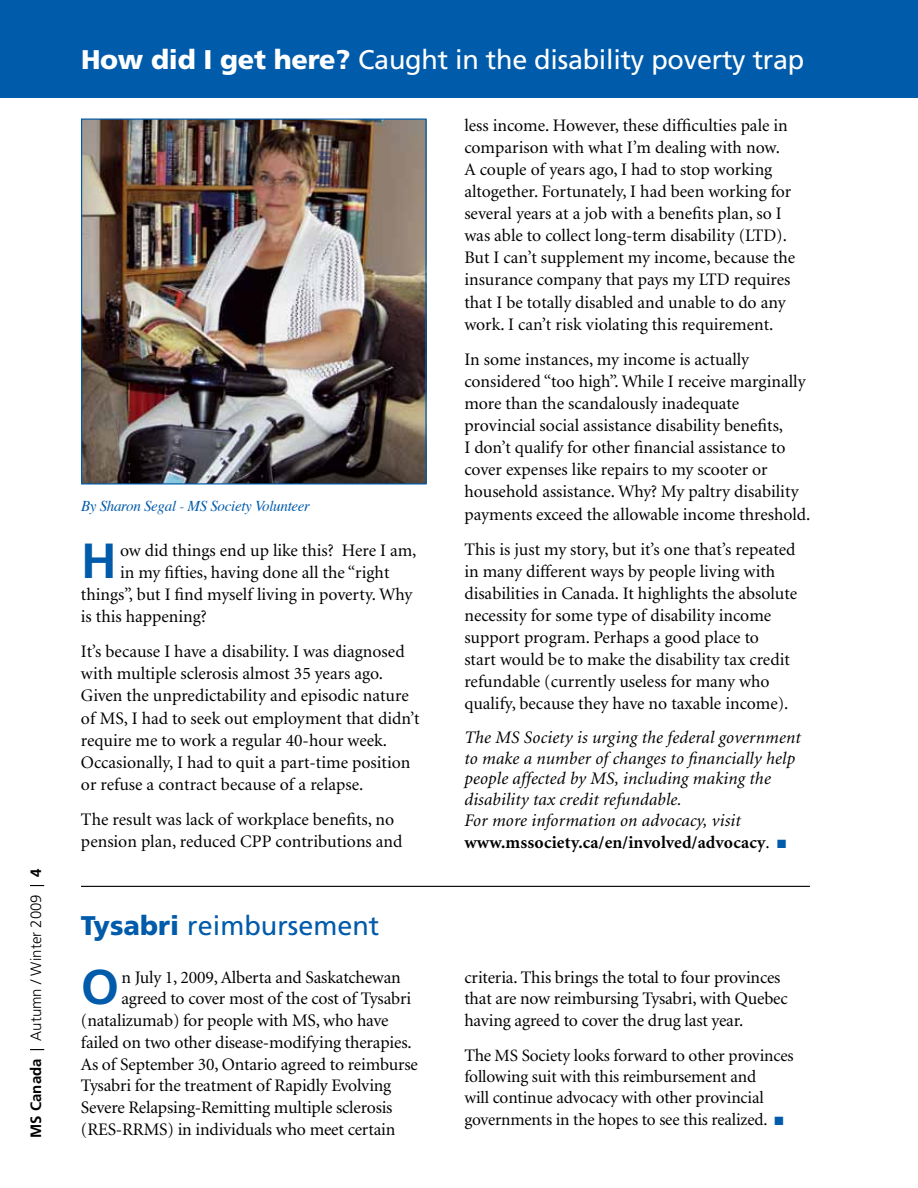
<style>
.page{position:relative;width:918px;height:1188px;background:#fff}
.page>*{position:absolute;margin:0;border:0;box-sizing:border-box;transform-origin:0 0}
.t1{font:700 49.35px "Frutiger";color:#005baa}
.t2{font:700 48.75px "Frutiger";color:#005baa}
.t3{font:27px "Frutiger";letter-spacing:-.01em;color:#fff}
.t4{font:27px "Frutiger";color:#005baa}
.t5{font:17.7px/22px "Minion";color:#000}
.t6{font:italic 17.7px/20.9px "Minion";letter-spacing:.01em;color:#000}
.t7{font:17.25px/21.3px "Minion";letter-spacing:-.01em;color:#000}
.t8{font:italic 15px "Times";letter-spacing:-.02em;color:#005baa}
.t9{font:300 15px "Frutiger";color:#000}
.s1{font-weight:700}
.s2{font-weight:900}
.s3{font-weight:700;font-style:normal}
.s4{font-style:normal}
.s5{color:#005baa}
.s6{font-size:17.7px}
</style>
<div class="page">
<div style="left:0;top:0;width:918px;height:97px;background:#005baa"></div>
<svg style="left:30px;top:1049px;width:14px;height:1px"></svg>
<svg style="left:30px;top:885px;width:14px;height:1px"></svg>
<hr style="left:81px;top:886px;width:729px;height:1px;background:#000">
<img style="left:83px;top:121px;width:342px;height:361px">
<div style="left:81px;top:119px;width:346px;height:365px;border:1px solid #005baa"></div>
<p class="t9" style="left:28px;top:1138px;width:271px;rotate:-90deg"><span class="s1">MS Canada</span> Autumn / Winter 2009 <span class="s1">4</span></p>
<h3 class="t3" style="left:81px;top:44px;width:725px"><span class="s2">How did I get here?</span> Caught in the disability poverty trap</h3>
<p class="t8" style="left:81px;top:493px;width:231px">By Sharon Segal - MS Society Volunteer</p>
<h1 class="t1" style="left:81px;top:532px;width:37px">H</h1>
<p class="t5" style="left:120px;top:540px;width:298px">ow did things end up like this? Here I am,</p>
<p class="t5" style="left:120px;top:562px;width:271px">in my fifties, having done all the “right</p>
<p class="t5" style="left:81px;top:584px;width:333px">things”, but I find myself living in poverty. Why</p>
<p class="t5" style="left:81px;top:606px;width:127px">is this happening?</p>
<p class="t5" style="left:81px;top:641px;width:340px">It’s because I have a disability. I was diagnosed with multiple sclerosis almost 35 years ago.<br>Given the unpredictability and episodic nature of MS, I had to seek out employment that didn’t require me to work a regular 40-hour week.<br>Occasionally, I had to quit a part-time position or refuse a contract because of a relapse.</p>
<p class="t5" style="left:81px;top:809px;width:323px">The result was lack of workplace benefits, no pension plan, reduced CPP contributions and</p>
<h3 class="t4" style="left:81px;top:910px;width:300px"><span class="s2">Tysabri</span> reimbursement</h3>
<h2 class="t2" style="left:81px;top:959px;width:39px">O</h2>
<p class="t5" style="left:121px;top:967px;width:281px">n July 1, 2009, Alberta and Saskatchewan</p>
<p class="t5" style="left:121px;top:988px;width:291px">agreed to cover most of the cost of Tysabri</p>
<p class="t5" style="left:81px;top:1010px;width:309px">(natalizumab) for people with MS, who have</p>
<p class="t5" style="left:81px;top:1032px;width:332px">failed on two other disease-modifying therapies.</p>
<p class="t5" style="left:81px;top:1054px;width:338px">As of September 30, Ontario agreed to reimburse</p>
<p class="t5" style="left:81px;top:1075px;width:312px">Tysabri for the treatment of Rapidly Evolving</p>
<p class="t5" style="left:81px;top:1097px;width:313px">Severe Relapsing-Remitting multiple sclerosis</p>
<p class="t5" style="left:81px;top:1119px;width:316px">(RES-RRMS) in individuals who meet certain</p>
<p class="t5" style="left:464px;top:115px;width:332px">less income. However, these difficulties pale in comparison with what I’m dealing with now.<br>A couple of years ago, I had to stop working altogether. Fortunately, I had been working for several years at a job with a benefits plan, so I was able to collect long-term disability (LTD).<br>But I can’t supplement my income, because the insurance company that pays my LTD requires that I be totally disabled and unable to do any work. I can’t risk violating this requirement.</p>
<p class="t5" style="left:464px;top:349px;width:348px">In some instances, my income is actually considered “too high”. While I receive marginally more than the scandalously inadequate provincial social assistance disability benefits,<br>I don’t qualify for other financial assistance to cover expenses like repairs to my scooter or household assistance. Why? My paltry disability payments exceed the allowable income threshold.</p>
<p class="t5" style="left:464px;top:539px;width:334px">This is just my story, but it’s one that’s repeated in many different ways by people living with disabilities in Canada. It highlights the absolute necessity for some type of disability income support program. Perhaps a good place to<br>start would be to make the disability tax credit refundable (currently useless for many who qualify, because they have no taxable income).</p>
<p class="t6" style="left:464px;top:728px;width:338px">The MS Society is urging the federal government to make a number of changes to financially help people affected by MS, including making the disability tax credit refundable.<br>For more information on advocacy, visit <span class="s3">www.mssociety.ca/en/involved/advocacy</span><span class="s4">.</span> <span class="s5">■</span></p>
<p class="t5" style="left:464px;top:967px;width:325px">criteria. This brings the total to four provinces that are now reimbursing Tysabri, with Quebec having agreed to cover the drug last year.</p>
<p class="t7" style="left:464px;top:1045px;width:331px"><span class="s6">The</span> MS Society looks forward to other provinces following suit with this reimbursement and<br>will continue advocacy with other provincial governments in the hopes to see this realized. <span class="s5">■</span></p>
</div>
